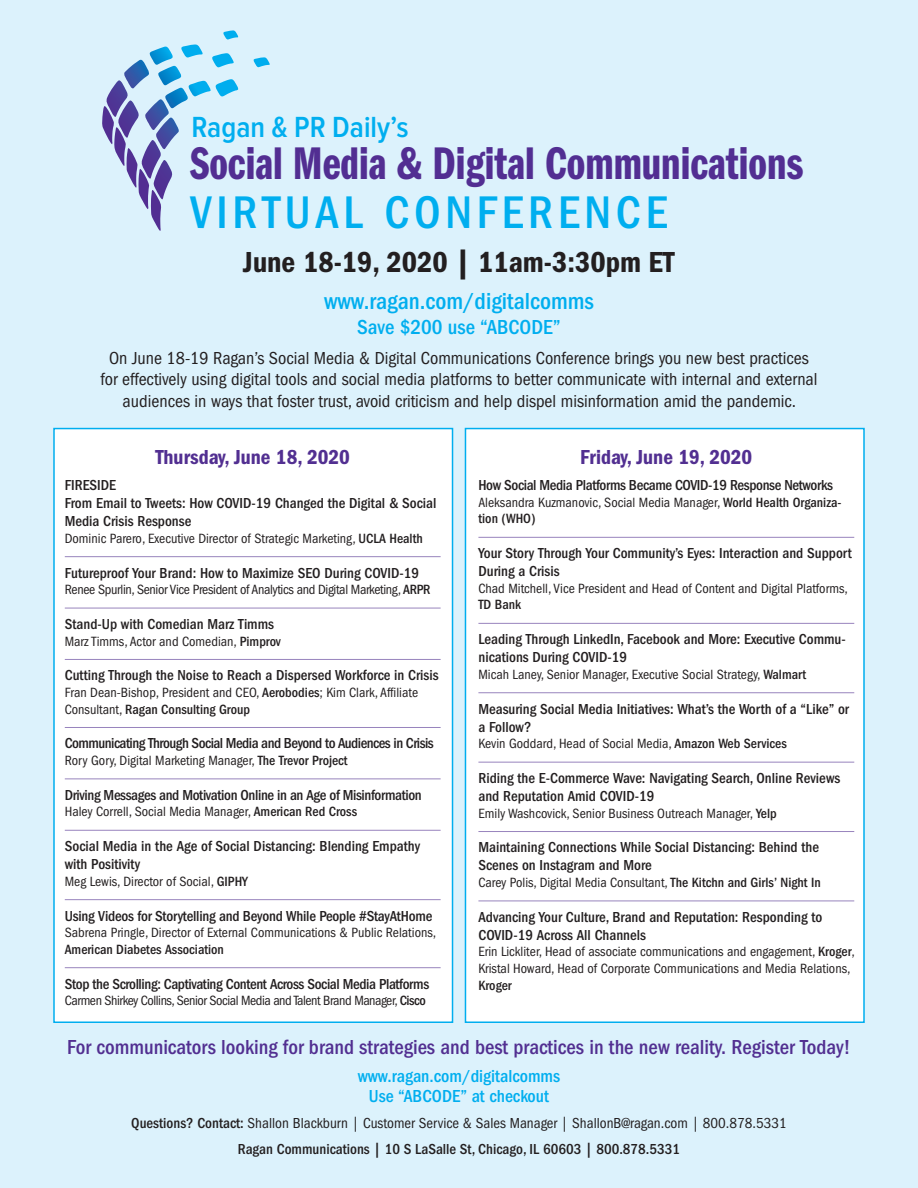
<style>
.page{position:relative;width:918px;height:1188px;background:#dcf2fc}
.page>*{position:absolute;margin:0;border:0;box-sizing:border-box;transform-origin:0 0}
.t1{font:47.4px/48.6px "ITC Franklin Gothic Std Dm Cp";color:#522e92}
.t2{font:600 30.15px "Proxima Nova Cond";color:#00aeef}
.t3{font:30px "ITC Franklin Gothic Std Dm Cd";color:#231f20}
.t4{font:500 condensed 24px "ITC Franklin Gothic Std";color:#00aeef}
.t5{font:500 condensed 21px "ITC Franklin Gothic Std";color:#522f91}
.t6{font:21px "ITC Franklin Gothic Std Dm Cd";color:#522f91}
.t7{font:500 condensed 21px "ITC Franklin Gothic Std";color:#00aeef}
.t8{font:condensed 18px/21.6px "ITC Franklin Gothic Std";color:#231f20;text-align:center}
.t9{font:500 condensed 18px "ITC Franklin Gothic Std";color:#00aeef}
.t10{font:500 condensed 15px/18px "ITC Franklin Gothic Std";color:#231f20}
.t11{font:500 condensed 15px "ITC Franklin Gothic Std";letter-spacing:-.025em;color:#231f20}
.t12{font:condensed 15px "ITC Franklin Gothic Std";color:#231f20}
.t13{font:500 condensed 15px "ITC Franklin Gothic Std";letter-spacing:-.035em;color:#231f20}
.speaker{font:condensed 13.8px/16.6px "ITC Franklin Gothic Std";color:#231f20}
.speaker-2{font:condensed 13.8px "ITC Franklin Gothic Std";letter-spacing:-.025em;color:#231f20}
.speaker-3{font:condensed 13.8px "ITC Franklin Gothic Std";letter-spacing:-.03em;color:#231f20}
.s1{font-family:"ITC Franklin Gothic Std";font-weight:500;font-stretch:condensed;color:#00aeef}
.s2{font-weight:500}
</style>
<div class="page">
<svg style="left:253px;top:57px;width:17px;height:11px"></svg>
<svg style="left:102px;top:30px;width:137px;height:201px"></svg>
<div style="left:53px;top:428px;width:400px;height:595px;background:#fff;border:2px solid #00aeef"></div>
<div style="left:465px;top:428px;width:400px;height:595px;background:#fff;border:2px solid #00aeef"></div>
<hr style="left:65px;top:556px;width:376px;height:1px;background:#9884bd">
<hr style="left:65px;top:608px;width:376px;height:1px;background:#9884bd">
<hr style="left:65px;top:659px;width:376px;height:1px;background:#9884bd">
<hr style="left:65px;top:727px;width:376px;height:1px;background:#9884bd">
<hr style="left:65px;top:779px;width:376px;height:1px;background:#9884bd">
<hr style="left:65px;top:830px;width:376px;height:1px;background:#9884bd">
<hr style="left:65px;top:899px;width:376px;height:1px;background:#9884bd">
<hr style="left:65px;top:967px;width:376px;height:1px;background:#9884bd">
<hr style="left:478px;top:537px;width:376px;height:1px;background:#9884bd">
<hr style="left:478px;top:623px;width:376px;height:1px;background:#9884bd">
<hr style="left:478px;top:692px;width:376px;height:1px;background:#9884bd">
<hr style="left:478px;top:762px;width:376px;height:1px;background:#9884bd">
<hr style="left:478px;top:831px;width:376px;height:1px;background:#9884bd">
<hr style="left:478px;top:901px;width:376px;height:1px;background:#9884bd">
<p class="t2" style="left:192px;top:113px;width:219px">Ragan &amp; PR Daily’s</p>
<p class="t1" style="left:190px;top:140px;width:615px">Social Media &amp; Digital Communications<br><span class="s1">VIRTUAL CONFERENCE</span></p>
<p class="t3" style="left:243px;top:245px;width:433px">June 18-19, 2020 | 11am-3:30pm ET</p>
<p class="t4" style="left:324px;top:287px;width:272px">www.ragan.com/digitalcomms</p>
<p class="t7" style="left:357px;top:315px;width:205px">Save $200 use “ABCODE”</p>
<p class="t8" style="left:100px;top:347px;width:719px">On June 18-19 Ragan’s Social Media &amp; Digital Communications Conference brings you new best practices for effectively using digital tools and social media platforms to better communicate with internal and external audiences in ways that foster trust, avoid criticism and help dispel misinformation amid the pandemic.</p>
<p class="t6" style="left:155px;top:445px;width:196px">Thursday, June 18, 2020</p>
<p class="t10" style="left:65px;top:476px;width:53px">FIRESIDE</p>
<p class="t10" style="left:65px;top:494px;width:373px">From Email to Tweets: How COVID-19 Changed the Digital &amp; Social<br>Media Crisis Response</p>
<p class="speaker" style="left:65px;top:530px;width:360px">Dominic Parero, Executive Director of Strategic Marketing, <span class="s2">UCLA Health</span></p>
<p class="t10" style="left:65px;top:564px;width:356px">Futureproof Your Brand: How to Maximize SEO During COVID-19</p>
<p class="speaker-2" style="left:65px;top:582px;width:367px">Renee Spurlin, Senior Vice President of Analytics and Digital Marketing, <span class="s2">ARPR</span></p>
<p class="t10" style="left:65px;top:615px;width:211px">Stand-Up with Comedian Marz Timms</p>
<p class="speaker" style="left:65px;top:633px;width:218px">Marz Timms, Actor and Comedian, <span class="s2">Pimprov</span></p>
<p class="t10" style="left:65px;top:666px;width:375px">Cutting Through the Noise to Reach a Dispersed Workforce in Crisis</p>
<p class="speaker" style="left:65px;top:684px;width:355px">Fran Dean-Bishop, President and CEO, <span class="s2">Aerobodies</span>; Kim Clark, Affiliate<br>Consultant, <span class="s2">Ragan Consulting Group</span></p>
<p class="t13" style="left:65px;top:735px;width:370px">Communicating Through Social Media and Beyond to Audiences in Crisis</p>
<p class="speaker" style="left:65px;top:752px;width:284px">Rory Gory, Digital Marketing Manager, <span class="s2">The Trevor Project</span></p>
<p class="t11" style="left:65px;top:786px;width:359px">Driving Messages and Motivation Online in an Age of Misinformation</p>
<p class="speaker" style="left:65px;top:804px;width:294px">Haley Correll, Social Media Manager, <span class="s2">American Red Cross</span></p>
<p class="t10" style="left:65px;top:837px;width:357px">Social Media in the Age of Social Distancing: Blending Empathy with Positivity</p>
<p class="speaker" style="left:65px;top:873px;width:185px">Meg Lewis, Director of Social, <span class="s2">GIPHY</span></p>
<p class="t10" style="left:65px;top:907px;width:369px">Using Videos for Storytelling and Beyond While People #StayAtHome</p>
<p class="speaker" style="left:65px;top:924px;width:373px">Sabrena Pringle, Director of External Communications &amp; Public Relations,<br><span class="s2">American Diabetes Association</span></p>
<p class="t11" style="left:65px;top:975px;width:366px">Stop the Scrolling: Captivating Content Across Social Media Platforms</p>
<p class="speaker-3" style="left:65px;top:993px;width:363px">Carmen Shirkey Collins, Senior Social Media and Talent Brand Manager, <span class="s2">Cisco</span></p>
<p class="t6" style="left:580px;top:445px;width:174px">Friday, June 19, 2020</p>
<p class="t11" style="left:478px;top:477px;width:356px">How Social Media Platforms Became COVID-19 Response Networks</p>
<p class="speaker" style="left:478px;top:494px;width:365px">Aleksandra Kuzmanovic, Social Media Manager, <span class="s2">World Health Organiza&shy;tion (WHO)</span></p>
<p class="t10" style="left:478px;top:544px;width:375px">Your Story Through Your Community’s Eyes: Interaction and Support<br>During a Crisis</p>
<p class="speaker" style="left:478px;top:580px;width:371px">Chad Mitchell, Vice President and Head of Content and Digital Platforms,<br><span class="s2">TD Bank</span></p>
<p class="t10" style="left:478px;top:630px;width:369px">Leading Through LinkedIn, Facebook and More: Executive Commu&shy;nications During COVID-19</p>
<p class="speaker" style="left:478px;top:666px;width:329px">Micah Laney, Senior Manager, Executive Social Strategy, <span class="s2">Walmart</span></p>
<p class="t10" style="left:478px;top:700px;width:372px">Measuring Social Media Initiatives: What’s the Worth of a “Like” or a Follow?</p>
<p class="speaker" style="left:478px;top:736px;width:310px">Kevin Goddard, Head of Social Media, <span class="s2">Amazon Web Services</span></p>
<p class="t10" style="left:478px;top:769px;width:363px">Riding the E-Commerce Wave: Navigating Search, Online Reviews and Reputation Amid COVID-19</p>
<p class="speaker" style="left:478px;top:805px;width:300px">Emily Washcovick, Senior Business Outreach Manager, <span class="s2">Yelp</span></p>
<p class="t10" style="left:478px;top:839px;width:342px">Maintaining Connections While Social Distancing: Behind the<br>Scenes on Instagram and More</p>
<p class="speaker" style="left:478px;top:874px;width:344px">Carey Polis, Digital Media Consultant, <span class="s2">The Kitchn and Girls’ Night In</span></p>
<p class="t10" style="left:478px;top:908px;width:346px">Advancing Your Culture, Brand and Reputation: Responding to<br>COVID-19 Across All Channels</p>
<p class="speaker" style="left:478px;top:944px;width:378px">Erin Lickliter, Head of associate communications and engagement, <span class="s2">Kroger</span>,<br>Kristal Howard, Head of Corporate Communications and Media Relations,<br><span class="s2">Kroger</span></p>
<p class="t5" style="left:67px;top:1035px;width:785px">For communicators looking for brand strategies and best practices in the new reality. Register Today!</p>
<p class="t9" style="left:358px;top:1066px;width:204px">www.ragan.com/digitalcomms</p>
<p class="t9" style="left:369px;top:1086px;width:182px">Use “ABCODE” at checkout</p>
<p class="t12" style="left:131px;top:1115px;width:657px"><span class="s2">Questions? Contact:</span> Shallon Blackburn | Customer Service &amp; Sales Manager | ShallonB@ragan.com | 800.878.5331</p>
<p class="t10" style="left:238px;top:1141px;width:444px">Ragan Communications | 10 S LaSalle St, Chicago, IL 60603 | 800.878.5331</p>
</div>
